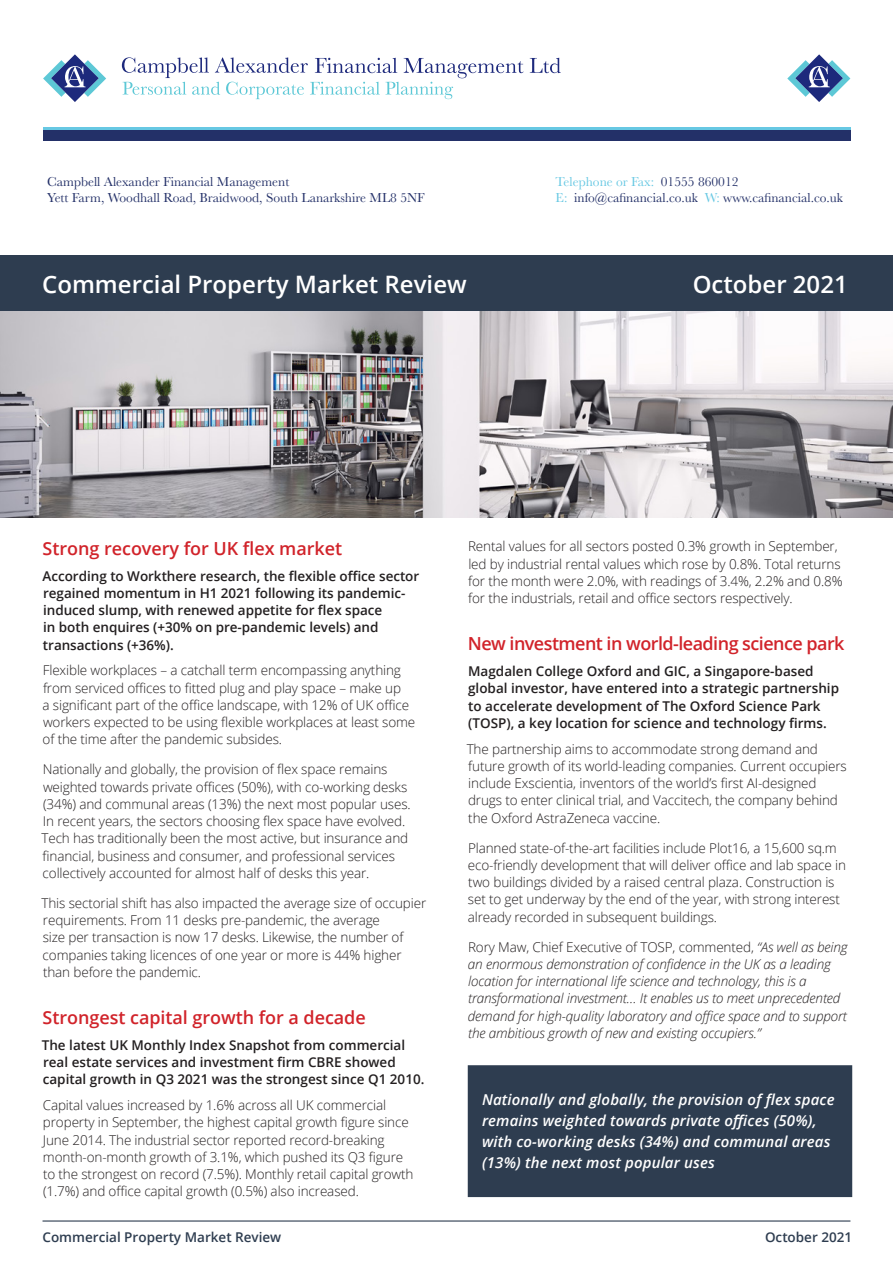
<style>
.page{position:relative;width:893px;height:1263px;background:#fff}
.page>*{position:absolute;margin:0;border:0;box-sizing:border-box;transform-origin:0 0}
.Property_Market_Revi{font:600 24px "Open Sans";color:#fff}
.heading_1{font:600 18px "Open Sans";letter-spacing:-.005em;color:#d1232a}
.heading_1-2{font:600 18px "Open Sans";letter-spacing:-.03em;color:#d1232a}
.Pull_out_text{font:italic 600 15px/21px "Open Sans";letter-spacing:.01em;color:#fff}
.body_text{font:300 13.5px/17.2px "Open Sans";letter-spacing:-.01em;color:#231f20}
.intro_text{font:600 13.5px/17.2px "Open Sans";color:#231f20}
.body_text-2{font:italic 300 13.5px/17.2px "Open Sans";letter-spacing:-.01em;color:#231f20}
.t1{font:13.5px/16.5px "Baskerville";color:#233068}
.t2{font:600 13.5px "Open Sans";color:#2e3d50}
.s1{color:#67c8e3}
.s2{font-style:normal}
</style>
<div class="page">
<hr style="left:43px;top:1220px;width:807px;height:1px;background:#2e3d50">
<img style="left:0;top:310px;width:893px;height:208px">
<div style="left:0;top:255px;width:893px;height:55px;background:#2e3d50"></div>
<div style="left:468px;top:1066px;width:383px;height:130px;background:#2e3d50"></div>
<div style="left:468px;top:1065px;width:384px;height:132px;border:2px solid #2e3d50"></div>
<div style="left:43px;top:129px;width:808px;height:12px;background:#233068"></div>
<hr style="left:43px;top:127px;width:808px;height:3px;background:#67c8e3">
<svg style="left:530px;top:58px;width:31px;height:15px"></svg>
<svg style="left:122px;top:57px;width:401px;height:42px"></svg>
<svg style="left:43px;top:54px;width:63px;height:48px"></svg>
<svg style="left:787px;top:54px;width:63px;height:48px"></svg>
<p class="t1" style="left:47px;top:174px;width:379px">Campbell Alexander Financial Management<br>Yett Farm, Woodhall Road, Braidwood, South Lanarkshire ML8 5NF</p>
<p class="t1" style="left:556px;top:174px;width:289px"><span class="s1">Telephone or Fax:</span> 01555 860012<br><span class="s1">E:</span> info@cafinancial.co.uk <span class="s1">W:</span> www.cafinancial.co.uk</p>
<p class="Property_Market_Revi" style="left:42px;top:267px;width:426px">Commercial Property Market Review</p>
<p class="Property_Market_Revi" style="left:693px;top:267px;width:157px">October 2021</p>
<p class="heading_1" style="left:43px;top:536px;width:301px">Strong recovery for UK flex market</p>
<p class="intro_text" style="left:43px;top:567px;width:378px">According to Workthere research, the flexible office sector regained momentum in H1 2021 following its pandemic&shy;induced slump, with renewed appetite for flex space<br>in both enquires (+30% on pre-pandemic levels) and transactions (+36%).</p>
<p class="body_text" style="left:43px;top:661px;width:374px">Flexible workplaces – a catchall term encompassing anything from serviced offices to fitted plug and play space – make up<br>a significant part of the office landscape, with 12% of UK office workers expected to be using flexible workplaces at least some of the time after the pandemic subsides.</p>
<p class="body_text" style="left:41px;top:760px;width:371px">Nationally and globally, the provision of flex space remains weighted towards private offices (50%), with co-working desks (34%) and communal areas (13%) the next most popular uses.<br>In recent years, the sectors choosing flex space have evolved.<br>Tech has traditionally been the most active, but insurance and financial, business and consumer, and professional services collectively accounted for almost half of desks this year.</p>
<p class="body_text" style="left:41px;top:894px;width:386px">This sectorial shift has also impacted the average size of occupier requirements. From 11 desks pre-pandemic, the average<br>size per transaction is now 17 desks. Likewise, the number of companies taking licences of one year or more is 44% higher than before the pandemic.</p>
<p class="heading_1" style="left:43px;top:1005px;width:325px">Strongest capital growth for a decade</p>
<p class="intro_text" style="left:42px;top:1036px;width:384px">The latest UK Monthly Index Snapshot from commercial real estate services and investment firm CBRE showed capital growth in Q3 2021 was the strongest since Q1 2010.</p>
<p class="body_text" style="left:43px;top:1096px;width:372px">Capital values increased by 1.6% across all UK commercial property in September, the highest capital growth figure since June 2014. The industrial sector reported record-breaking month-on-month growth of 3.1%, which pushed its Q3 figure to the strongest on record (7.5%). Monthly retail capital growth (1.7%) and office capital growth (0.5%) also increased.</p>
<p class="body_text" style="left:468px;top:538px;width:376px">Rental values for all sectors posted 0.3% growth in September, led by industrial rental values which rose by 0.8%. Total returns for the month were 2.0%, with readings of 3.4%, 2.2% and 0.8% for the industrials, retail and office sectors respectively.</p>
<p class="heading_1-2" style="left:468px;top:631px;width:378px">New investment in world-leading science park</p>
<p class="intro_text" style="left:468px;top:662px;width:372px">Magdalen College Oxford and GIC, a Singapore-based global investor, have entered into a strategic partnership to accelerate development of The Oxford Science Park (TOSP), a key location for science and technology firms.</p>
<p class="body_text" style="left:467px;top:740px;width:382px">The partnership aims to accommodate strong demand and future growth of its world-leading companies. Current occupiers include Exscientia, inventors of the world’s first AI-designed drugs to enter clinical trial, and Vaccitech, the company behind the Oxford AstraZeneca vaccine.</p>
<p class="body_text" style="left:468px;top:839px;width:380px">Planned state-of-the-art facilities include Plot16, a 15,600 sq.m eco-friendly development that will deliver office and lab space in two buildings divided by a raised central plaza. Construction is set to get underway by the end of the year, with strong interest already recorded in subsequent buildings.</p>
<p class="body_text-2" style="left:468px;top:938px;width:381px"><span class="s2">Rory Maw, Chief Executive of TOSP, commented,</span> “As well as being an enormous demonstration of confidence in the UK as a leading location for international life science and technology, this is a transformational investment… It enables us to meet unprecedented demand for high-quality laboratory and office space and to support the ambitious growth of new and existing occupiers.”</p>
<p class="Pull_out_text" style="left:482px;top:1089px;width:354px">Nationally and globally, the provision of flex space remains weighted towards private offices (50%), with co-working desks (34%) and communal areas (13%) the next most popular uses</p>
<p class="t2" style="left:43px;top:1227px;width:240px">Commercial Property Market Review</p>
<p class="t2" style="left:765px;top:1227px;width:89px">October 2021</p>
</div>
